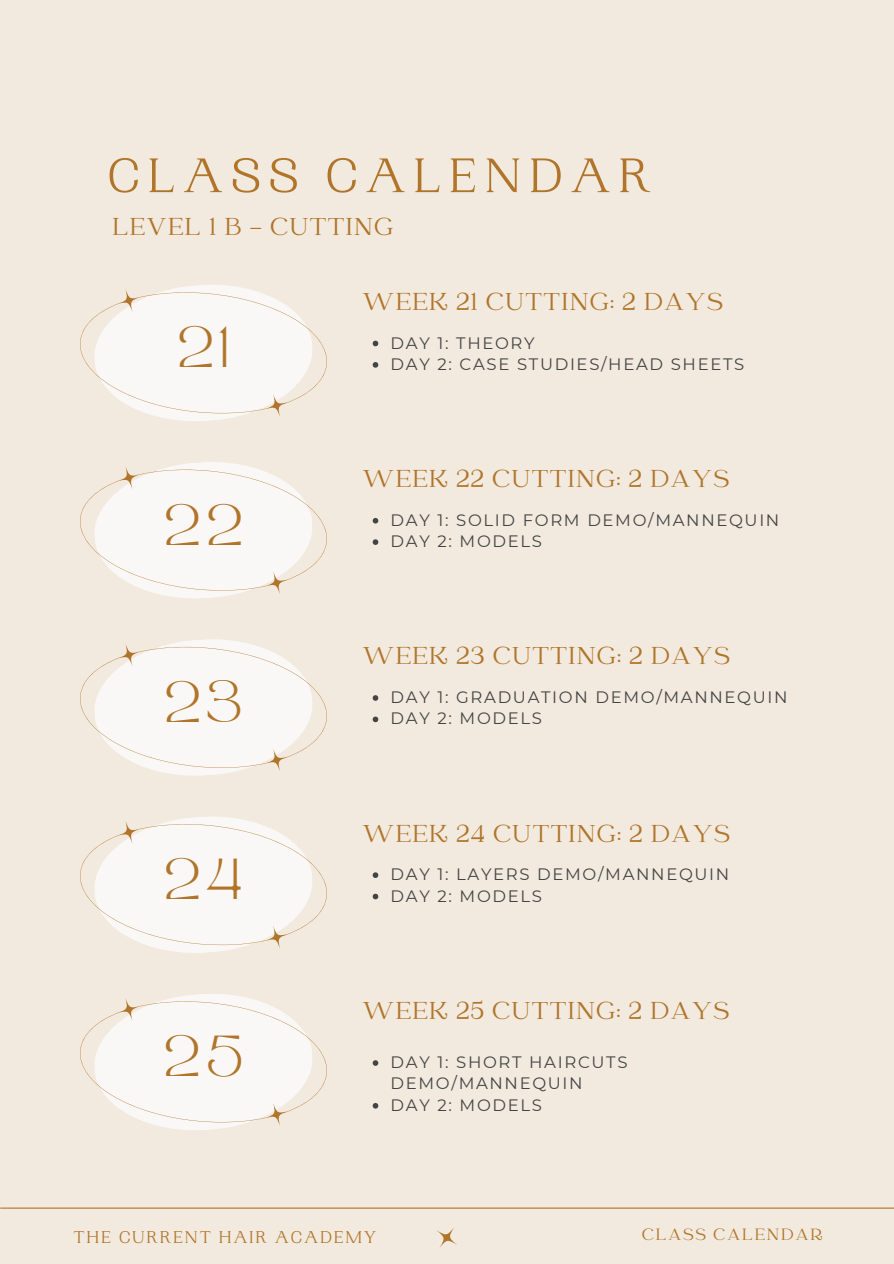
<style>
.page{position:relative;width:894px;height:1264px;background:#fff}
.page>*{position:absolute;margin:0;border:0;box-sizing:border-box;transform-origin:0 0}
.t1{font:51px "PP Woodland";letter-spacing:.15em;color:#b0752a}
.t2{font:40.35px "TAN MONCHERI Regular";letter-spacing:.15em;color:#b0752a}
.t3{font:27px "Catchy Mager";letter-spacing:.05em;color:#b0752a}
.t4{font:18px "PP Woodland";letter-spacing:.1em;color:#b0752a}
.t5{font:18px "Catchy Mager";letter-spacing:.1em;color:#b0752a}
.t6{font:16.5px/21.3px "Montserrat";letter-spacing:.1em;color:#444}
</style>
<div class="page">
<div style="left:0;top:0;width:893px;height:1263px;background:#f2eadf"></div>
<svg style="left:80px;top:285px;width:247px;height:136px"></svg>
<svg style="left:80px;top:462px;width:247px;height:136px"></svg>
<svg style="left:80px;top:639px;width:247px;height:137px"></svg>
<svg style="left:80px;top:816px;width:247px;height:137px"></svg>
<svg style="left:80px;top:994px;width:247px;height:136px"></svg>
<svg style="left:437px;top:1227px;width:20px;height:21px"></svg>
<hr style="left:1px;top:1207px;width:892px;height:1px;background:#b0752a">
<svg style="left:372px;top:341px;width:6px;height:5px"></svg>
<svg style="left:372px;top:362px;width:6px;height:6px"></svg>
<svg style="left:372px;top:518px;width:6px;height:5px"></svg>
<svg style="left:372px;top:539px;width:6px;height:6px"></svg>
<svg style="left:372px;top:872px;width:6px;height:6px"></svg>
<svg style="left:372px;top:893px;width:6px;height:6px"></svg>
<svg style="left:372px;top:1060px;width:6px;height:5px"></svg>
<svg style="left:372px;top:1103px;width:6px;height:5px"></svg>
<svg style="left:372px;top:695px;width:6px;height:5px"></svg>
<svg style="left:372px;top:716px;width:6px;height:6px"></svg>
<p class="t1" style="left:107px;top:146px;width:544px">CLASS CALENDAR</p>
<p class="t3" style="left:112px;top:213px;width:282px">LEVEL 1 B - CUTTING</p>
<h2 class="t2" style="left:177px;top:326px;width:54px">21</h2>
<p class="t2" style="left:164px;top:503px;width:80px">22</p>
<p class="t2" style="left:164px;top:680px;width:79px">23</p>
<p class="t2" style="left:164px;top:858px;width:80px">24</p>
<p class="t2" style="left:164px;top:1035px;width:81px">25</p>
<p class="t3" style="left:362px;top:288px;width:362px">WEEK 21 CUTTING: 2 DAYS</p>
<h1 class="t6" style="left:390px;top:332px;width:145px">DAY 1: THEORY</h1>
<h2 class="t6" style="left:390px;top:353px;width:355px">DAY 2: CASE STUDIES/HEAD SHEETS</h2>
<p class="t3" style="left:362px;top:465px;width:368px">WEEK 22 CUTTING: 2 DAYS</p>
<p class="t6" style="left:390px;top:509px;width:390px">DAY 1: SOLID FORM DEMO/MANNEQUIN</p>
<p class="t6" style="left:390px;top:530px;width:153px">DAY 2: MODELS</p>
<p class="t3" style="left:362px;top:643px;width:369px">WEEK 23 CUTTING: 2 DAYS</p>
<p class="t6" style="left:390px;top:686px;width:398px">DAY 1: GRADUATION DEMO/MANNEQUIN</p>
<h2 class="t6" style="left:390px;top:708px;width:153px">DAY 2: MODELS</h2>
<p class="t3" style="left:362px;top:820px;width:369px">WEEK 24 CUTTING: 2 DAYS</p>
<p class="t6" style="left:390px;top:863px;width:340px">DAY 1: LAYERS DEMO/MANNEQUIN</p>
<h2 class="t6" style="left:390px;top:885px;width:153px">DAY 2: MODELS</h2>
<p class="t3" style="left:362px;top:997px;width:368px">WEEK 25 CUTTING: 2 DAYS</p>
<p class="t6" style="left:390px;top:1051px;width:238px">DAY 1: SHORT HAIRCUTS<br>DEMO/MANNEQUIN</p>
<p class="t6" style="left:390px;top:1094px;width:153px">DAY 2: MODELS</p>
<p class="t4" style="left:74px;top:1226px;width:304px">THE CURRENT HAIR ACADEMY</p>
<h2 class="t5" style="left:642px;top:1226px;width:182px">CLASS CALENDAR</h2>
</div>
